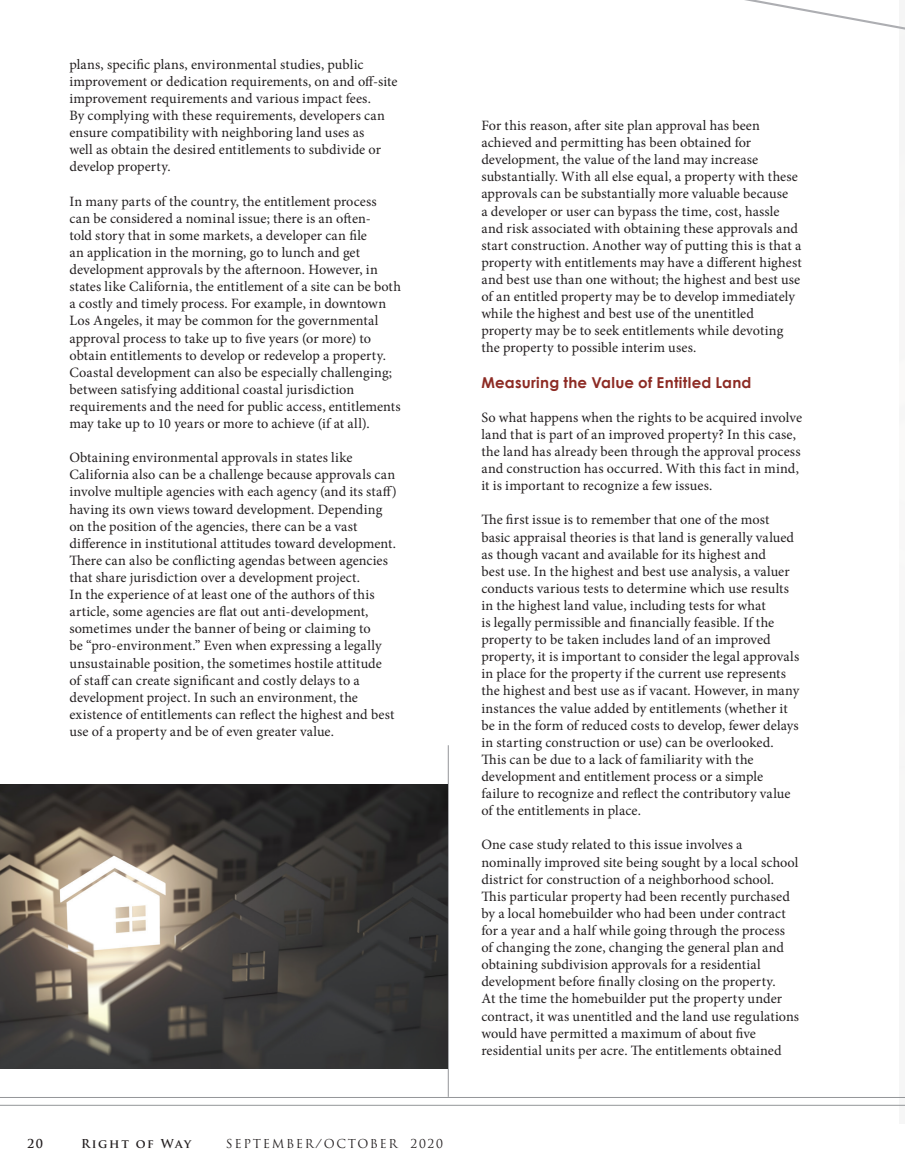
<style>
.page{position:relative;width:905px;height:1175px;background:#fff}
.page>*{position:absolute;margin:0;border:0;box-sizing:border-box;transform-origin:0 0}
.t1{font:700 15px "Century Gothic";letter-spacing:.015em;color:#8d2b24}
.t2{font:14.25px/17.1px "Minion Pro";letter-spacing:.005em;color:#231f20}
.t3{font:12px "Trajan Pro";letter-spacing:.14em;color:#231f20}
.t4{font:700 12px "Trajan Pro";letter-spacing:.135em;color:#231f20}
</style>
<div class="page">
<hr style="left:0;top:1104px;width:904px;height:1px;background:#939598">
<hr style="left:0;top:1097px;width:904px;height:1px;background:#939598">
<svg style="left:745px;top:0;width:159px;height:30px"></svg>
<hr style="left:448px;top:745px;width:1px;height:351px;background:#939598">
<img style="left:0;top:784px;width:448px;height:284px">
<p class="t2" style="left:69px;top:56px;width:330px">plans, specific plans, environmental studies, public improvement or dedication requirements, on and off-site improvement requirements and various impact fees.<br>By complying with these requirements, developers can ensure compatibility with neighboring land uses as<br>well as obtain the desired entitlements to subdivide or develop property.</p>
<p class="t2" style="left:69px;top:193px;width:333px">In many parts of the country, the entitlement process can be considered a nominal issue; there is an often-<br>told story that in some markets, a developer can file<br>an application in the morning, go to lunch and get development approvals by the afternoon. However, in states like California, the entitlement of a site can be both a costly and timely process. For example, in downtown Los Angeles, it may be common for the governmental approval process to take up to five years (or more) to obtain entitlements to develop or redevelop a property.<br>Coastal development can also be especially challenging; between satisfying additional coastal jurisdiction requirements and the need for public access, entitlements may take up to 10 years or more to achieve (if at all).</p>
<p class="t2" style="left:69px;top:449px;width:329px">Obtaining environmental approvals in states like California also can be a challenge because approvals can involve multiple agencies with each agency (and its staff) having its own views toward development. Depending on the position of the agencies, there can be a vast difference in institutional attitudes toward development.<br>There can also be conflicting agendas between agencies that share jurisdiction over a development project.<br>In the experience of at least one of the authors of this article, some agencies are flat out anti-development, sometimes under the banner of being or claiming to<br>be “pro-environment.” Even when expressing a legally unsustainable position, the sometimes hostile attitude<br>of staff can create significant and costly delays to a development project. In such an environment, the existence of entitlements can reflect the highest and best use of a property and be of even greater value.</p>
<p class="t4" style="left:27px;top:1136px;width:18px">20</p>
<p class="t4" style="left:81px;top:1136px;width:112px">Right of Way</p>
<p class="t3" style="left:226px;top:1135px;width:218px">SEPTEMBER/OCTOBER 2020</p>
<p class="t2" style="left:481px;top:117px;width:322px">For this reason, after site plan approval has been achieved and permitting has been obtained for development, the value of the land may increase substantially. With all else equal, a property with these approvals can be substantially more valuable because<br>a developer or user can bypass the time, cost, hassle and risk associated with obtaining these approvals and start construction. Another way of putting this is that a property with entitlements may have a different highest and best use than one without; the highest and best use of an entitled property may be to develop immediately while the highest and best use of the unentitled property may be to seek entitlements while devoting the property to possible interim uses.</p>
<p class="t1" style="left:481px;top:372px;width:271px">Measuring the Value of Entitled Land</p>
<p class="t2" style="left:481px;top:409px;width:322px">So what happens when the rights to be acquired involve land that is part of an improved property? In this case, the land has already been through the approval process and construction has occurred. With this fact in mind, it is important to recognize a few issues.</p>
<p class="t2" style="left:481px;top:511px;width:319px">The first issue is to remember that one of the most basic appraisal theories is that land is generally valued as though vacant and available for its highest and<br>best use. In the highest and best use analysis, a valuer conducts various tests to determine which use results in the highest land value, including tests for what<br>is legally permissible and financially feasible. If the property to be taken includes land of an improved property, it is important to consider the legal approvals in place for the property if the current use represents the highest and best use as if vacant. However, in many instances the value added by entitlements (whether it be in the form of reduced costs to develop, fewer delays in starting construction or use) can be overlooked.<br>This can be due to a lack of familiarity with the development and entitlement process or a simple failure to recognize and reflect the contributory value of the entitlements in place.</p>
<p class="t2" style="left:481px;top:836px;width:319px">One case study related to this issue involves a nominally improved site being sought by a local school district for construction of a neighborhood school.<br>This particular property had been recently purchased by a local homebuilder who had been under contract for a year and a half while going through the process of changing the zone, changing the general plan and obtaining subdivision approvals for a residential development before finally closing on the property.<br>At the time the homebuilder put the property under contract, it was unentitled and the land use regulations would have permitted a maximum of about five residential units per acre. The entitlements obtained</p>
</div>
